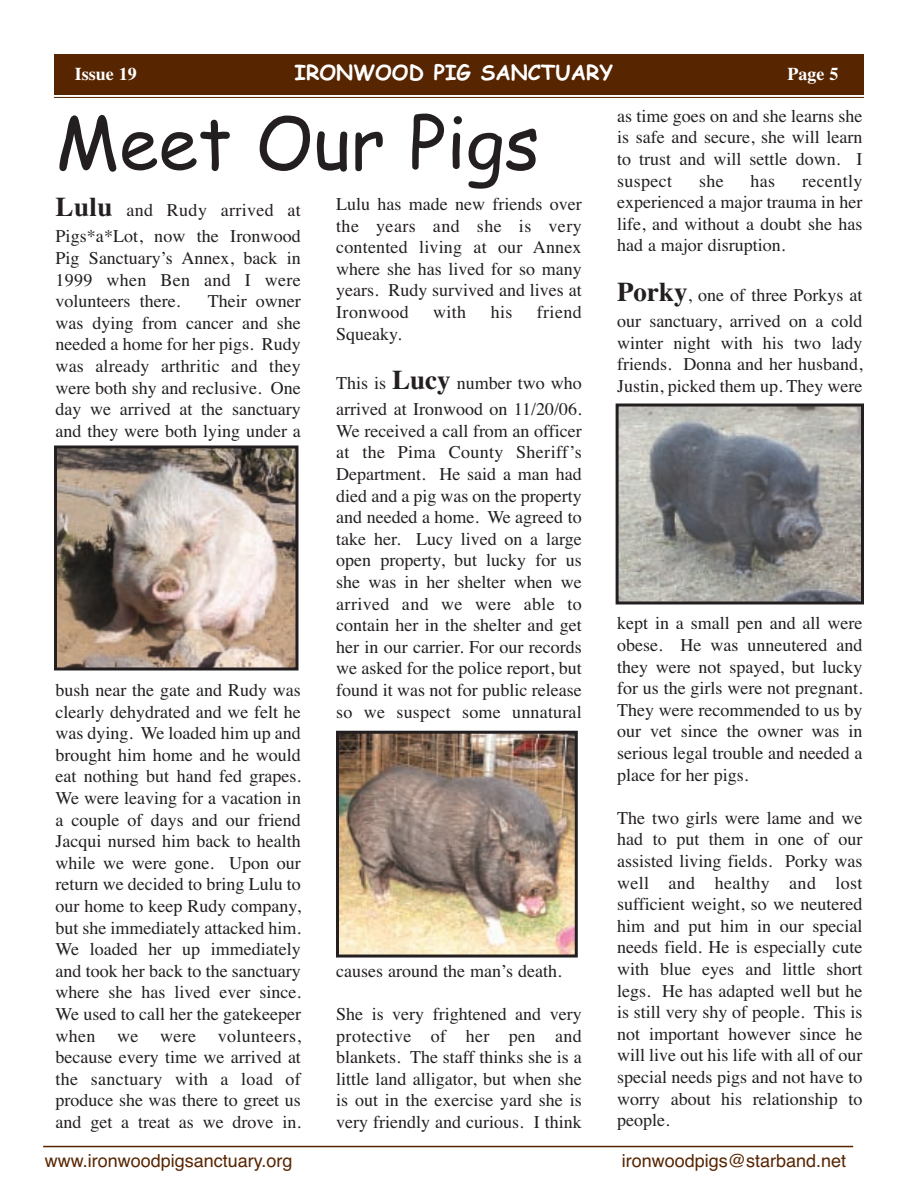
<style>
.page{position:relative;width:918px;height:1188px;background:#fff}
.page>*{position:absolute;margin:0;border:0;box-sizing:border-box;transform-origin:0 0}
.t1{font:72px "Comic Sans MS";color:#231f20}
.t2{font:700 21px "Comic Sans MS";color:#fff}
.t3{font:18px/21.6px "Times";color:#231f20;text-align:justify}
.t4{font:18px "Helvetica";color:#572500}
.t5{font:700 18px "Times";color:#fff}
.s1{font-weight:700;font-size:27px}
</style>
<div class="page">
<div style="left:54px;top:54px;width:810px;height:40px;background:#572500"></div>
<hr style="left:54px;top:97px;width:810px;height:1px;background:#572500">
<hr style="left:43px;top:1146px;width:810px;height:1px;background:#572500">
<img style="left:58px;top:450px;width:236px;height:216px">
<div style="left:54px;top:446px;width:244px;height:224px;border:3px solid #231f20"></div>
<img style="left:340px;top:735px;width:234px;height:219px">
<div style="left:336px;top:731px;width:242px;height:227px;border:3px solid #231f20"></div>
<img style="left:620px;top:408px;width:240px;height:192px">
<div style="left:616px;top:404px;width:248px;height:200px;border:3px solid #231f20"></div>
<p class="t5" style="left:75px;top:63px;width:63px">Issue 19</p>
<p class="t2" style="left:295px;top:60px;width:320px">IRONWOOD PIG SANCTUARY</p>
<p class="t5" style="left:788px;top:63px;width:52px">Page 5</p>
<h1 class="t1" style="left:56px;top:102px;width:486px">Meet Our Pigs</h1>
<p class="t3" style="left:617px;top:105px;width:247px">as time goes on and she learns she is safe and secure, she will learn to trust and will settle down. I suspect</p>
<p class="t3" style="left:617px;top:170px;width:247px;text-indent:185px">recently experienced a major trauma in her life, and without a doubt she has had a major disruption.</p>
<p class="t3" style="left:617px;top:281px;width:247px;line-height:26.2px"><span class="s1">Porky</span>, one of three Porkys at our sanctuary, arrived on a cold</p>
<p class="t3" style="left:617px;top:332px;width:247px">winter night with his two lady friends. Donna and her husband, Justin, picked them up. They were</p>
<p class="t3" style="left:699px;top:170px;width:26px">she</p>
<p class="t3" style="left:751px;top:170px;width:26px">has</p>
<p class="t3" style="left:336px;top:193px;width:247px">Lulu has made new friends over the years and she is very contented living at our Annex where she has lived for so many years. Rudy survived and lives at Ironwood</p>
<p class="t3" style="left:55px;top:197px;width:247px;line-height:26.2px"><span class="s1">Lulu</span> and Rudy arrived at<br>Pigs*a*Lot, now the Ironwood</p>
<p class="t3" style="left:55px;top:247px;width:247px">Pig Sanctuary’s Annex, back in 1999 when Ben and I were volunteers there.</p>
<p class="t3" style="left:55px;top:290px;width:247px;text-indent:152px">Their owner was dying from cancer and she needed a home for her pigs. Rudy was already arthritic and they were both shy and reclusive. One day we arrived at the sanctuary and they were both lying under a</p>
<p class="t3" style="left:433px;top:301px;width:35px">with</p>
<p class="t3" style="left:491px;top:301px;width:23px">his</p>
<p class="t3" style="left:537px;top:301px;width:46px">friend</p>
<p class="t3" style="left:336px;top:323px;width:67px">Squeaky.</p>
<p class="t3" style="left:336px;top:370px;width:247px;line-height:26.2px">This is <span class="s1">Lucy</span> number two who arrived at Ironwood on 11/20/06.</p>
<p class="t3" style="left:336px;top:420px;width:247px">We received a call from an officer at the Pima County Sheriff’s Department. He said a man had died and a pig was on the property and needed a home. We agreed to take her. Lucy lived on a large open property, but lucky for us she was in her shelter when we arrived and we were able to contain her in the shelter and get her in our carrier. For our records we asked for the police report, but found it was not for public release so we suspect some unnatural</p>
<p class="t3" style="left:617px;top:612px;width:247px">kept in a small pen and all were obese. He was unneutered and they were not spayed, but lucky for us the girls were not pregnant.<br>They were recommended to us by our vet since the owner was in serious legal trouble and needed a place for her pigs.</p>
<p class="t3" style="left:617px;top:807px;width:247px">The two girls were lame and we had to put them in one of our assisted living fields. Porky was well and healthy and lost sufficient weight, so we neutered him and put him in our special needs field. He is especially cute with blue eyes and little short legs. He has adapted well but he is still very shy of people. This is not important however since he will live out his life with all of our special needs pigs and not have to worry about his relationship to people.</p>
<p class="t3" style="left:55px;top:679px;width:247px">bush near the gate and Rudy was clearly dehydrated and we felt he was dying. We loaded him up and brought him home and he would eat nothing but hand fed grapes.<br>We were leaving for a vacation in a couple of days and our friend Jacqui nursed him back to health while we were gone. Upon our return we decided to bring Lulu to our home to keep Rudy company, but she immediately attacked him.<br>We loaded her up immediately and took her back to the sanctuary where she has lived ever since.<br>We used to call her the gatekeeper when we were volunteers, because every time we arrived at the sanctuary with a load of produce she was there to greet us and get a treat as we drove in.</p>
<p class="t3" style="left:336px;top:960px;width:227px">causes around the man’s death.</p>
<p class="t3" style="left:336px;top:1003px;width:247px">She is very frightened and very protective of her pen and blankets. The staff thinks she is a little land alligator, but when she is out in the exercise yard she is very friendly and curious. I think</p>
<p class="t4" style="left:45px;top:1150px;width:249px">www.ironwoodpigsanctuary.org</p>
<p class="t4" style="left:622px;top:1150px;width:226px">ironwoodpigs@starband.net</p>
</div>
